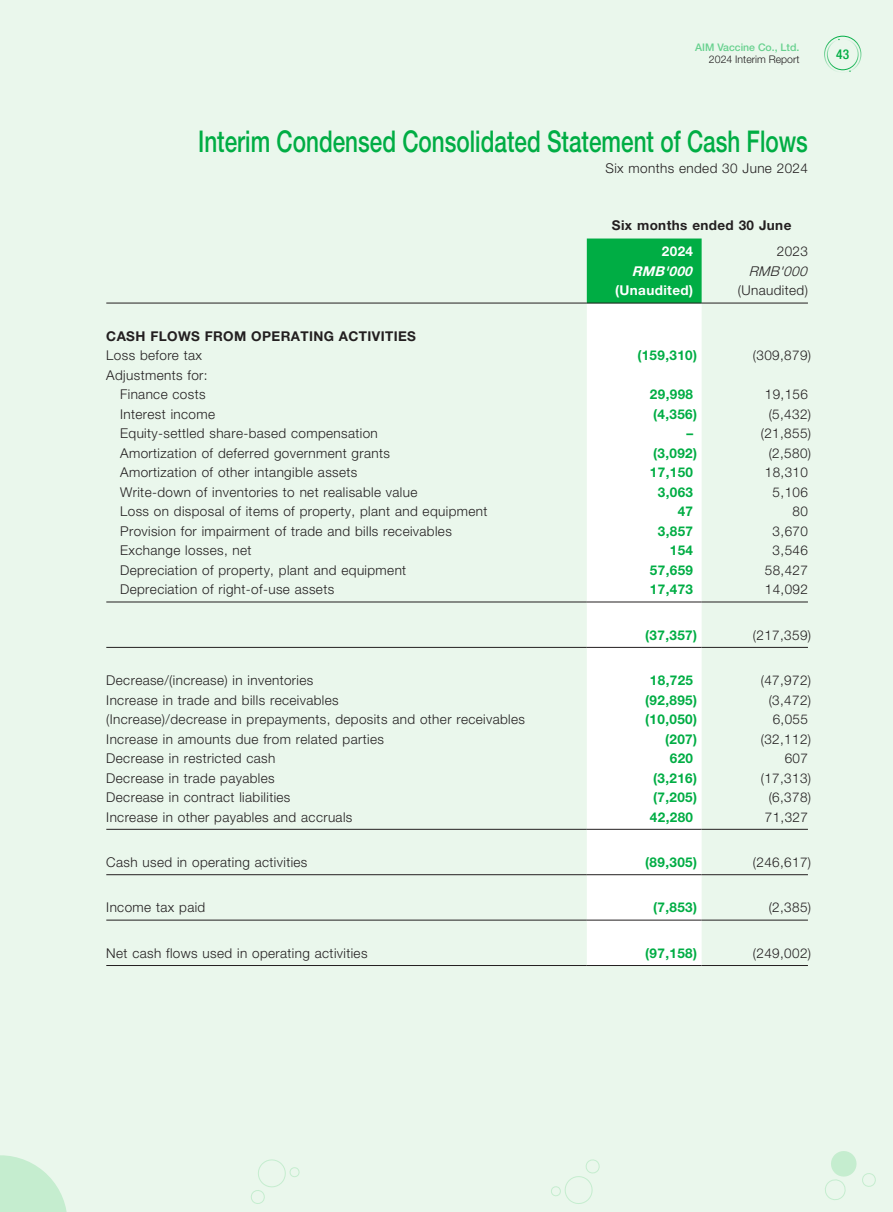
<style>
.page{position:relative;width:893px;height:1212px;background:#eaf7ec}
.page>*{position:absolute;margin:0;border:0;box-sizing:border-box;transform-origin:0 0}
.t1{font:500 30px "Helvetica Neue LT Std";color:#00ad44;scale:.75 1}
.t2{font:300 13.5px/19.5px "Helvetica Neue LT Std";letter-spacing:.03em;color:#231f20;text-align:right}
.t3{font:700 13.5px "Helvetica Neue LT Std";letter-spacing:.03em;color:#00ad44}
.t4{font:700 13.5px "Helvetica Neue LT Std";letter-spacing:.03em;color:#231f20}
.t5{font:700 13.5px "Helvetica Neue LT Std";letter-spacing:.03em;color:#fff}
.t6{font:italic 700 13.5px "Helvetica Neue LT Std";color:#fff}
.t7{font:italic 300 13.5px "Helvetica Neue LT Std";color:#231f20}
.t8{font:500 condensed 13.5px "Helvetica Neue LT Std";color:#00ad44}
.t9{font:500 10.5px "Helvetica Neue LT Std";color:#67d18e}
.t10{font:300 10.5px "Helvetica Neue LT Std";color:#231f20}
</style>
<div class="page">
<div style="left:827px;top:39px;width:31px;height:31px;border:1px solid #00ad44;border-radius:50%"></div>
<div style="left:824px;top:36px;width:37px;height:37px;border:1px solid #00ad44;border-radius:50%"></div>
<svg style="left:825px;top:1151px;width:51px;height:49px"></svg>
<svg style="left:251px;top:1159px;width:49px;height:45px"></svg>
<svg style="left:551px;top:1159px;width:49px;height:45px"></svg>
<svg style="left:0;top:1155px;width:67px;height:57px"></svg>
<div style="left:587px;top:238px;width:115px;height:65px;background:#00ad44"></div>
<div style="left:587px;top:304px;width:115px;height:661px;background:#fff"></div>
<hr style="left:106px;top:303px;width:481px;height:1px;background:#231f20">
<hr style="left:587px;top:303px;width:115px;height:1px;background:#231f20">
<hr style="left:702px;top:303px;width:106px;height:1px;background:#231f20">
<hr style="left:106px;top:602px;width:481px;height:1px;background:#231f20">
<hr style="left:587px;top:602px;width:115px;height:1px;background:#231f20">
<hr style="left:702px;top:602px;width:106px;height:1px;background:#231f20">
<hr style="left:106px;top:647px;width:481px;height:1px;background:#231f20">
<hr style="left:587px;top:647px;width:115px;height:1px;background:#231f20">
<hr style="left:702px;top:647px;width:106px;height:1px;background:#231f20">
<hr style="left:106px;top:829px;width:481px;height:1px;background:#231f20">
<hr style="left:587px;top:829px;width:115px;height:1px;background:#231f20">
<hr style="left:702px;top:829px;width:106px;height:1px;background:#231f20">
<hr style="left:106px;top:874px;width:481px;height:1px;background:#231f20">
<hr style="left:587px;top:874px;width:115px;height:1px;background:#231f20">
<hr style="left:702px;top:874px;width:106px;height:1px;background:#231f20">
<hr style="left:106px;top:920px;width:481px;height:1px;background:#231f20">
<hr style="left:587px;top:920px;width:115px;height:1px;background:#231f20">
<hr style="left:702px;top:920px;width:106px;height:1px;background:#231f20">
<hr style="left:106px;top:965px;width:481px;height:1px;background:#231f20">
<hr style="left:587px;top:965px;width:115px;height:1px;background:#231f20">
<hr style="left:702px;top:965px;width:106px;height:1px;background:#231f20">
<p class="t9" style="left:695px;top:41px;width:106px">AIM Vaccine Co., Ltd.</p>
<p class="t10" style="left:709px;top:53px;width:92px">2024 Interim Report</p>
<p class="t8" style="left:836px;top:46px;width:15px">43</p>
<h1 class="t1" style="left:198px;top:124px;width:814px">Interim Condensed Consolidated Statement of Cash Flows</h1>
<p class="t2" style="left:605px;top:158px;width:204px">Six months ended 30 June 2024</p>
<p class="t4" style="left:612px;top:217px;width:181px">Six months ended 30 June</p>
<p class="t5" style="left:662px;top:243px;width:33px">2024</p>
<p class="t2" style="left:777px;top:241px;width:33px">2023</p>
<p class="t6" style="left:632px;top:263px;width:66px">RMB'000</p>
<p class="t7" style="left:749px;top:263px;width:64px">RMB'000</p>
<p class="t5" style="left:615px;top:282px;width:80px">(Unaudited)</p>
<p class="t2" style="left:738px;top:280px;width:72px">(Unaudited)</p>
<p class="t4" style="left:106px;top:328px;width:311px">CASH FLOWS FROM OPERATING ACTIVITIES</p>
<p class="t2" style="left:106px;top:345px;width:97px">Loss before tax</p>
<p class="t3" style="left:637px;top:347px;width:61px">(159,310)</p>
<p class="t2" style="left:753px;top:345px;width:60px">(309,879)</p>
<p class="t2" style="left:106px;top:365px;width:103px">Adjustments for:<br>Finance costs</p>
<p class="t3" style="left:650px;top:386px;width:45px">29,998</p>
<p class="t2" style="left:765px;top:384px;width:45px">19,156</p>
<p class="t2" style="left:120px;top:404px;width:96px">Interest income</p>
<p class="t3" style="left:653px;top:405px;width:46px">(4,356)</p>
<p class="t2" style="left:769px;top:404px;width:44px">(5,432)</p>
<p class="t2" style="left:120px;top:423px;width:259px">Equity-settled share-based compensation</p>
<p class="t3" style="left:686px;top:425px;width:8px">–</p>
<p class="t2" style="left:761px;top:423px;width:52px">(21,855)</p>
<p class="t2" style="left:120px;top:443px;width:271px">Amortization of deferred government grants</p>
<p class="t3" style="left:653px;top:444px;width:46px">(3,092)</p>
<p class="t2" style="left:769px;top:443px;width:44px">(2,580)</p>
<p class="t2" style="left:120px;top:462px;width:239px">Amortization of other intangible assets</p>
<p class="t3" style="left:650px;top:464px;width:45px">17,150</p>
<p class="t2" style="left:765px;top:462px;width:45px">18,310</p>
<p class="t2" style="left:120px;top:482px;width:299px">Write-down of inventories to net realisable value</p>
<p class="t3" style="left:658px;top:483px;width:37px">3,063</p>
<p class="t2" style="left:773px;top:482px;width:37px">5,106</p>
<p class="t2" style="left:120px;top:501px;width:369px">Loss on disposal of items of property, plant and equipment</p>
<p class="t3" style="left:678px;top:503px;width:17px">47</p>
<p class="t2" style="left:792px;top:501px;width:17px">80</p>
<p class="t2" style="left:120px;top:521px;width:333px">Provision for impairment of trade and bills receivables</p>
<p class="t3" style="left:658px;top:522px;width:37px">3,857</p>
<p class="t2" style="left:773px;top:521px;width:37px">3,670</p>
<p class="t2" style="left:120px;top:540px;width:133px">Exchange losses, net</p>
<p class="t3" style="left:670px;top:542px;width:25px">154</p>
<p class="t2" style="left:773px;top:540px;width:37px">3,546</p>
<p class="t2" style="left:120px;top:560px;width:288px">Depreciation of property, plant and equipment</p>
<p class="t3" style="left:650px;top:561px;width:45px">57,659</p>
<p class="t2" style="left:765px;top:560px;width:45px">58,427</p>
<p class="t2" style="left:120px;top:579px;width:216px">Depreciation of right-of-use assets</p>
<p class="t3" style="left:650px;top:581px;width:45px">17,473</p>
<p class="t2" style="left:765px;top:579px;width:45px">14,092</p>
<p class="t3" style="left:645px;top:626px;width:53px">(37,357)</p>
<p class="t2" style="left:753px;top:625px;width:60px">(217,359)</p>
<p class="t2" style="left:106px;top:670px;width:209px">Decrease/(increase) in inventories</p>
<p class="t3" style="left:650px;top:672px;width:45px">18,725</p>
<p class="t2" style="left:761px;top:670px;width:52px">(47,972)</p>
<p class="t2" style="left:106px;top:690px;width:234px">Increase in trade and bills receivables</p>
<p class="t3" style="left:645px;top:691px;width:53px">(92,895)</p>
<p class="t2" style="left:769px;top:690px;width:44px">(3,472)</p>
<p class="t2" style="left:106px;top:709px;width:420px">(Increase)/decrease in prepayments, deposits and other receivables</p>
<p class="t3" style="left:645px;top:711px;width:53px">(10,050)</p>
<p class="t2" style="left:773px;top:709px;width:37px">6,055</p>
<p class="t2" style="left:106px;top:729px;width:279px">Increase in amounts due from related parties</p>
<p class="t3" style="left:665px;top:730px;width:34px">(207)</p>
<p class="t2" style="left:761px;top:729px;width:52px">(32,112)</p>
<p class="t2" style="left:106px;top:748px;width:171px">Decrease in restricted cash</p>
<p class="t3" style="left:670px;top:750px;width:25px">620</p>
<p class="t2" style="left:785px;top:748px;width:25px">607</p>
<p class="t2" style="left:106px;top:768px;width:170px">Decrease in trade payables</p>
<p class="t3" style="left:653px;top:769px;width:46px">(3,216)</p>
<p class="t2" style="left:761px;top:768px;width:52px">(17,313)</p>
<p class="t2" style="left:106px;top:787px;width:186px">Decrease in contract liabilities</p>
<p class="t3" style="left:653px;top:789px;width:46px">(7,205)</p>
<p class="t2" style="left:769px;top:787px;width:44px">(6,378)</p>
<p class="t2" style="left:106px;top:807px;width:248px">Increase in other payables and accruals</p>
<p class="t3" style="left:650px;top:808px;width:45px">42,280</p>
<p class="t2" style="left:765px;top:807px;width:45px">71,327</p>
<p class="t2" style="left:106px;top:852px;width:203px">Cash used in operating activities</p>
<p class="t3" style="left:645px;top:854px;width:53px">(89,305)</p>
<p class="t2" style="left:753px;top:852px;width:60px">(246,617)</p>
<p class="t2" style="left:106px;top:897px;width:101px">Income tax paid</p>
<p class="t3" style="left:653px;top:899px;width:46px">(7,853)</p>
<p class="t2" style="left:769px;top:897px;width:44px">(2,385)</p>
<p class="t2" style="left:106px;top:943px;width:263px">Net cash flows used in operating activities</p>
<p class="t3" style="left:645px;top:944px;width:53px">(97,158)</p>
<p class="t2" style="left:753px;top:943px;width:60px">(249,002)</p>
</div>
